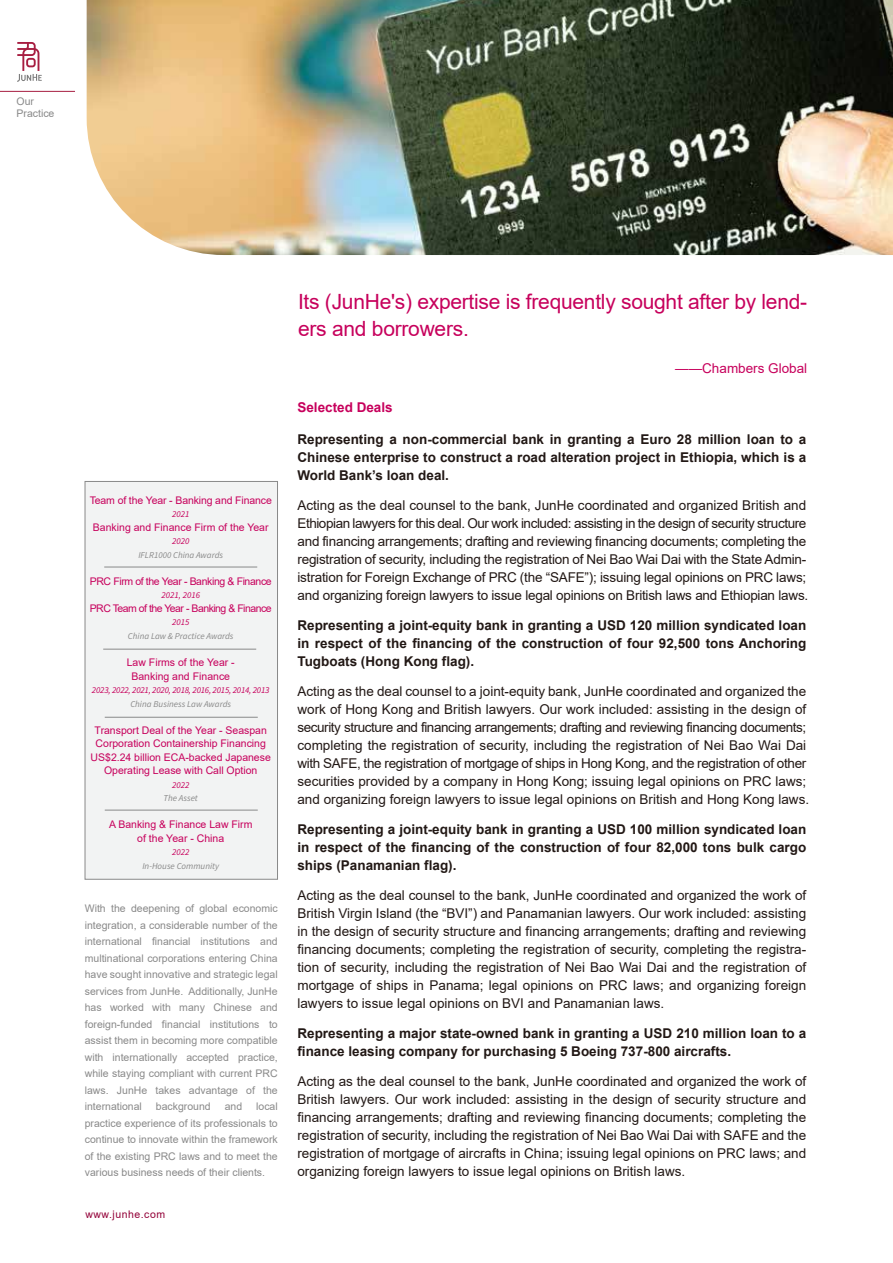
<style>
.page{position:relative;width:893px;height:1263px;background:#fff}
.page>*{position:absolute;margin:0;border:0;box-sizing:border-box;transform-origin:0 0}
.t1{font:21px/27px "Arial";letter-spacing:-.01em;color:#c7005c}
.t2{font:13.5px/18px "Arial";letter-spacing:-.015em;color:#221815}
.t3{font:700 13.5px/18px "Arial";color:#221815;text-align:justify}
.t4{font:13.5px "Arial";color:#c7005c}
.t5{font:700 13.5px "Arial";color:#c7005c}
.t6{font:10.5px/16.5px "Arial";color:#898989;text-align:justify}
.t7{font:10.5px/13.5px "Arial";color:#c7005c;text-align:center}
.t8{font:10.5px "Arial";letter-spacing:-.035em;color:#c7005c}
.t9{font:10.5px "Arial";letter-spacing:-.045em;color:#c7005c}
.t10{font:10.5px "Arial";letter-spacing:.05em;color:#930038}
.t11{font:italic 9px "Source Sans Pro";color:#898989}
.t12{font:italic 9px "Source Sans Pro";letter-spacing:-.02em;color:#c7005c}
.t13{font:italic 9px "Source Sans Pro";color:#c7005c}
</style>
<div class="page">
<svg style="left:17px;top:42px;width:25px;height:40px"></svg>
<hr style="left:0;top:91px;width:75px;height:1px;background:#a71e41">
<img style="left:87px;top:0;width:806px;height:255px">
<div style="left:85px;top:481px;width:193px;height:398px;background:#f2f3f3;border:1px solid #898989"></div>
<hr style="left:105px;top:810px;width:153px;height:1px;background:#898989">
<hr style="left:105px;top:717px;width:153px;height:1px;background:#898989">
<hr style="left:103px;top:649px;width:153px;height:1px;background:#898989">
<hr style="left:104px;top:567px;width:153px;height:1px;background:#898989">
<p class="t6" style="left:17px;top:96px;width:39px;line-height:12px">Our<br>Practice</p>
<p class="t7" style="left:90px;top:493px;width:184px">Team of the Year - Banking and Finance</p>
<p class="t12" style="left:172px;top:509px;width:19px">2021</p>
<p class="t7" style="left:93px;top:520px;width:177px">Banking and Finance Firm of the Year</p>
<p class="t12" style="left:172px;top:536px;width:19px">2020</p>
<p class="t11" style="left:138px;top:549px;width:86px">IFLR1000 China Awards</p>
<p class="t8" style="left:90px;top:574px;width:183px">PRC Firm of the Year - Banking &amp; Finance</p>
<p class="t13" style="left:162px;top:590px;width:40px">2021, 2016</p>
<p class="t9" style="left:90px;top:601px;width:183px">PRC Team of the Year - Banking &amp; Finance</p>
<p class="t12" style="left:172px;top:617px;width:19px">2015</p>
<p class="t11" style="left:128px;top:630px;width:107px">China Law &amp; Practice Awards</p>
<p class="t7" style="left:127px;top:655px;width:109px">Law Firms of the Year -<br>Banking and Finance</p>
<p class="t12" style="left:92px;top:684px;width:179px">2023, 2022, 2021, 2020, 2018, 2016, 2015, 2014, 2013</p>
<p class="t11" style="left:130px;top:698px;width:102px">China Business Law Awards</p>
<p class="t7" style="left:91px;top:723px;width:182px">Transport Deal of the Year - Seaspan Corporation Containership Financing US$2.24 billion ECA-backed Japanese Operating Lease with Call Option</p>
<p class="t12" style="left:172px;top:779px;width:19px">2022</p>
<p class="t11" style="left:164px;top:792px;width:36px">The Asset</p>
<p class="t7" style="left:109px;top:817px;width:145px">A Banking &amp; Finance Law Firm of the Year - China</p>
<p class="t12" style="left:172px;top:846px;width:19px">2022</p>
<p class="t11" style="left:142px;top:860px;width:78px">In-House Community</p>
<p class="t6" style="left:85px;top:900px;width:195px">With the deepening of global economic integration, a considerable number of the international financial institutions and multinational corporations entering China have sought innovative and strategic legal services from JunHe. Additionally, JunHe has worked with many Chinese and foreign-funded financial institutions to assist them in becoming more compatible with internationally accepted practice, while staying compliant with current PRC laws. JunHe takes advantage of the international</p>
<p class="t6" style="left:85px;top:1098px;width:195px;text-indent:171px">local practice experience of its professionals to continue to innovate within the framework of the existing PRC laws and to meet the various business needs of their clients.</p>
<p class="t6" style="left:156px;top:1098px;width:56px">background</p>
<p class="t6" style="left:225px;top:1098px;width:19px">and</p>
<p class="t10" style="left:85px;top:1207px;width:81px">www.junhe.com</p>
<h1 class="t1" style="left:298px;top:288px;width:511px">Its (JunHe's) expertise is frequently sought after by lend&shy;ers and borrowers.</h1>
<p class="t4" style="left:675px;top:359px;width:134px">——Chambers Global</p>
<p class="t5" style="left:297px;top:398px;width:97px">Selected Deals</p>
<p class="t3" style="left:297px;top:430px;width:510px">Representing a non-commercial bank in granting a Euro 28 million loan to a Chinese enterprise to construct a road alteration project in Ethiopia, which is a World Bank’s loan deal.</p>
<p class="t2" style="left:297px;top:496px;width:512px">Acting as the deal counsel to the bank, JunHe coordinated and organized British and Ethiopian lawyers for this deal. Our work included: assisting in the design of security structure and financing arrangements; drafting and reviewing financing documents; completing the registration of security, including the registration of Nei Bao Wai Dai with the State Admin&shy;istration for Foreign Exchange of PRC (the “SAFE”); issuing legal opinions on PRC laws; and organizing foreign lawyers to issue legal opinions on British laws and Ethiopian laws.</p>
<p class="t3" style="left:297px;top:616px;width:510px">Representing a joint-equity bank in granting a USD 120 million syndicated loan in respect of the financing of the construction of four 92,500 tons Anchoring Tugboats (Hong Kong flag).</p>
<p class="t2" style="left:297px;top:682px;width:513px">Acting as the deal counsel to a joint-equity bank, JunHe coordinated and organized the work of Hong Kong and British lawyers. Our work included: assisting in the design of security structure and financing arrangements; drafting and reviewing financing documents; completing the registration of security, including the registration of Nei Bao Wai Dai with SAFE, the registration of mortgage of ships in Hong Kong, and the registration of other securities provided by a company in Hong Kong; issuing legal opinions on PRC laws; and organizing foreign lawyers to issue legal opinions on British and Hong Kong laws.</p>
<p class="t3" style="left:297px;top:820px;width:510px">Representing a joint-equity bank in granting a USD 100 million syndicated loan in respect of the financing of the construction of four 82,000 tons bulk cargo ships (Panamanian flag).</p>
<p class="t2" style="left:297px;top:886px;width:510px;text-align:justify">Acting as the deal counsel to the bank, JunHe coordinated and organized the work of British Virgin Island (the “BVI”) and Panamanian lawyers. Our work included: assisting in the design of security structure and financing arrangements; drafting and reviewing financing documents; completing the registration of security, completing the registra&shy;tion of security, including the registration of Nei Bao Wai Dai and the registration of mortgage of ships in Panama; legal opinions on PRC laws; and organizing foreign lawyers to issue legal opinions on BVI and Panamanian laws.</p>
<p class="t3" style="left:297px;top:1024px;width:510px">Representing a major state-owned bank in granting a USD 210 million loan to a finance leasing company for purchasing 5 Boeing 737-800 aircrafts.</p>
<p class="t2" style="left:297px;top:1072px;width:510px;text-align:justify">Acting as the deal counsel to the bank, JunHe coordinated and organized the work of British lawyers. Our work included: assisting in the design of security structure and financing arrangements; drafting and reviewing financing documents; completing the registration of security, including the registration of Nei Bao Wai Dai with SAFE and the registration of mortgage of aircrafts in China; issuing legal opinions on PRC laws; and organizing foreign lawyers to issue legal opinions on British laws.</p>
</div>
